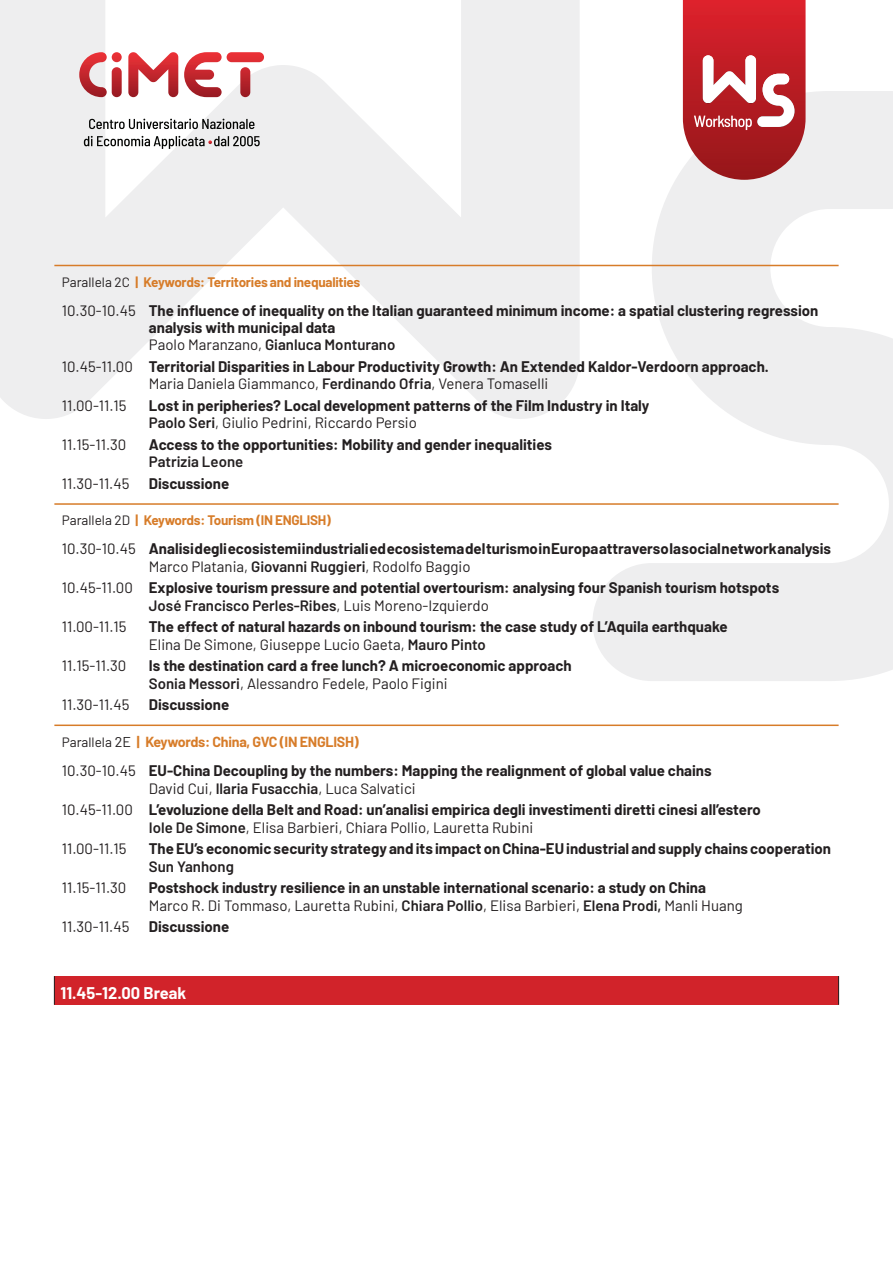
<style>
.page{position:relative;width:893px;height:1263px;background:#fff}
.page>*{position:absolute;margin:0;border:0;box-sizing:border-box;transform-origin:0 0}
.plenpar{font:700 16.5px "Barlow";color:#fff}
.parbase_bullet{font:700 15px/17.2px "Barlow";color:#231f20}
.autori{font:15px "Barlow";color:#231f20}
.autori-2{font:600 15px "Barlow";color:#231f20}
.parbase_bullet-2{font:15px "Barlow";color:#231f20}
.titolo-luogo{font:700 14.25px "Barlow";letter-spacing:-.02em;color:#d77c29}
.titolo-luogo-2{font:700 13.5px "Barlow";letter-spacing:-.02em;color:#d77c29}
.s1{font-weight:400;color:#231f20}
.s2{font-weight:400}
.s3{font-weight:600}
.s4{font-weight:400;font-size:13.5px;color:#231f20}
</style>
<div class="page">
<svg style="left:0;top:0;width:580px;height:419px;fill:#eeeeef"></svg>
<svg style="left:592px;top:91px;width:301px;height:590px;fill:#eeeeef"></svg>
<svg style="left:683px;top:0;width:123px;height:180px;background:#c7484e"></svg>
<svg style="left:128px;top:52px;width:136px;height:45px"></svg>
<svg style="left:89px;top:119px;width:165px;height:10px"></svg>
<svg style="left:84px;top:136px;width:176px;height:13px"></svg>
<hr style="left:54px;top:265px;width:785px;height:1px;background:#d77c29">
<hr style="left:54px;top:503px;width:785px;height:2px;background:#d77c29">
<hr style="left:54px;top:724px;width:785px;height:2px;background:#d77c29">
<div style="left:54px;top:976px;width:785px;height:29px;background:#d1232a"></div>
<svg style="left:54px;top:976px;width:1px;height:29px"></svg>
<svg style="left:838px;top:976px;width:1px;height:29px"></svg>
<p class="titolo-luogo-2" style="left:62px;top:272px;width:300px"><span class="s1">Parallela 2C</span> | Keywords: Territories and inequalities</p>
<p class="parbase_bullet" style="left:149px;top:301px;width:671px;text-indent:-87px"><span class="s2">10.30-10.45</span> The influence of inequality on the Italian guaranteed minimum income: a spatial clustering regression analysis with municipal data</p>
<p class="autori-2" style="left:149px;top:334px;width:248px"><span class="s2">Paolo Maranzano,</span> Gianluca Monturano</p>
<p class="parbase_bullet" style="left:62px;top:357px;width:708px"><span class="s2">10.45-11.00</span> Territorial Disparities in Labour Productivity Growth: An Extended Kaldor-Verdoorn approach.</p>
<p class="autori" style="left:149px;top:373px;width:401px">Maria Daniela Giammanco, <span class="s3">Ferdinando Ofria</span>, Venera Tomaselli</p>
<p class="parbase_bullet-2" style="left:62px;top:395px;width:66px">11.00-11.15</p>
<p class="parbase_bullet" style="left:149px;top:396px;width:502px">Lost in peripheries? Local development patterns of the Film Industry in Italy</p>
<p class="autori" style="left:149px;top:412px;width:270px"><span class="s3">Paolo Seri</span>, Giulio Pedrini, Riccardo Persio</p>
<p class="parbase_bullet-2" style="left:62px;top:434px;width:66px">11.15-11.30</p>
<p class="parbase_bullet" style="left:149px;top:435px;width:405px">Access to the opportunities: Mobility and gender inequalities</p>
<p class="autori-2" style="left:149px;top:451px;width:96px">Patrizia Leone</p>
<p class="parbase_bullet-2" style="left:62px;top:473px;width:69px">11.30-11.45</p>
<p class="parbase_bullet" style="left:149px;top:474px;width:82px">Discussione</p>
<p class="titolo-luogo-2" style="left:62px;top:510px;width:270px"><span class="s1">Parallela 2D</span> | Keywords: Tourism (IN ENGLISH)</p>
<p class="parbase_bullet" style="left:62px;top:539px;width:771px"><span class="s2">10.30-10.45</span> Analisi degli ecosistemi industriali ed ecosistema del turismo in Europa attraverso la social network analysis</p>
<p class="autori" style="left:149px;top:555px;width:323px">Marco Platania, <span class="s3">Giovanni Ruggieri</span>, Rodolfo Baggio</p>
<p class="parbase_bullet" style="left:62px;top:578px;width:719px"><span class="s2">10.45-11.00</span> Explosive tourism pressure and potential overtourism: analysing four Spanish tourism hotspots</p>
<p class="autori-2" style="left:149px;top:594px;width:341px">José Francisco Perles-Ribes<span class="s2">, Luis Moreno-Izquierdo</span></p>
<p class="parbase_bullet-2" style="left:62px;top:616px;width:66px">11.00-11.15</p>
<p class="parbase_bullet" style="left:149px;top:617px;width:580px">The effect of natural hazards on inbound tourism: the case study of L’Aquila earthquake</p>
<p class="autori" style="left:149px;top:633px;width:339px">Elina De Simone, Giuseppe Lucio Gaeta, <span class="s3">Mauro Pinto</span></p>
<p class="parbase_bullet-2" style="left:62px;top:655px;width:66px">11.15-11.30</p>
<p class="parbase_bullet" style="left:149px;top:656px;width:424px">Is the destination card a free lunch? A microeconomic approach</p>
<p class="autori" style="left:149px;top:672px;width:300px"><span class="s3">Sonia Messori</span>, Alessandro Fedele, Paolo Figini</p>
<p class="parbase_bullet-2" style="left:62px;top:694px;width:69px">11.30-11.45</p>
<p class="parbase_bullet" style="left:149px;top:695px;width:82px">Discussione</p>
<p class="titolo-luogo" style="left:62px;top:731px;width:298px"><span class="s4">Parallela</span> <span class="s1">2E</span> | Keywords: China, GVC (IN ENGLISH)</p>
<p class="parbase_bullet" style="left:62px;top:761px;width:651px"><span class="s2">10.30-10.45</span> EU-China Decoupling by the numbers: Mapping the realignment of global value chains</p>
<p class="autori" style="left:149px;top:777px;width:268px">David Cui, <span class="s3">Ilaria Fusacchia</span>, Luca Salvatici</p>
<p class="parbase_bullet" style="left:62px;top:800px;width:701px"><span class="s2">10.45-11.00</span> L’evoluzione della Belt and Road: un’analisi empirica degli investimenti diretti cinesi all’estero</p>
<p class="autori" style="left:149px;top:816px;width:386px"><span class="s3">Iole De Simone</span>, Elisa Barbieri, Chiara Pollio, Lauretta Rubini</p>
<p class="parbase_bullet-2" style="left:62px;top:838px;width:66px">11.00-11.15</p>
<p class="parbase_bullet" style="left:149px;top:839px;width:684px">The EU’s economic security strategy and its impact on China-EU industrial and supply chains cooperation</p>
<p class="autori-2" style="left:149px;top:855px;width:87px">Sun Yanhong</p>
<p class="parbase_bullet-2" style="left:62px;top:877px;width:66px">11.15-11.30</p>
<p class="parbase_bullet" style="left:149px;top:878px;width:559px">Postshock industry resilience in an unstable international scenario: a study on China</p>
<p class="autori" style="left:149px;top:894px;width:596px">Marco R. Di Tommaso, Lauretta Rubini, <span class="s3">Chiara Pollio</span>, Elisa Barbieri, <span class="s3">Elena Prodi,</span> Manli Huang</p>
<p class="parbase_bullet-2" style="left:62px;top:916px;width:69px">11.30-11.45</p>
<p class="parbase_bullet" style="left:149px;top:917px;width:82px">Discussione</p>
<p class="plenpar" style="left:60px;top:980px;width:127px">11.45-12.00 Break</p>
</div>
